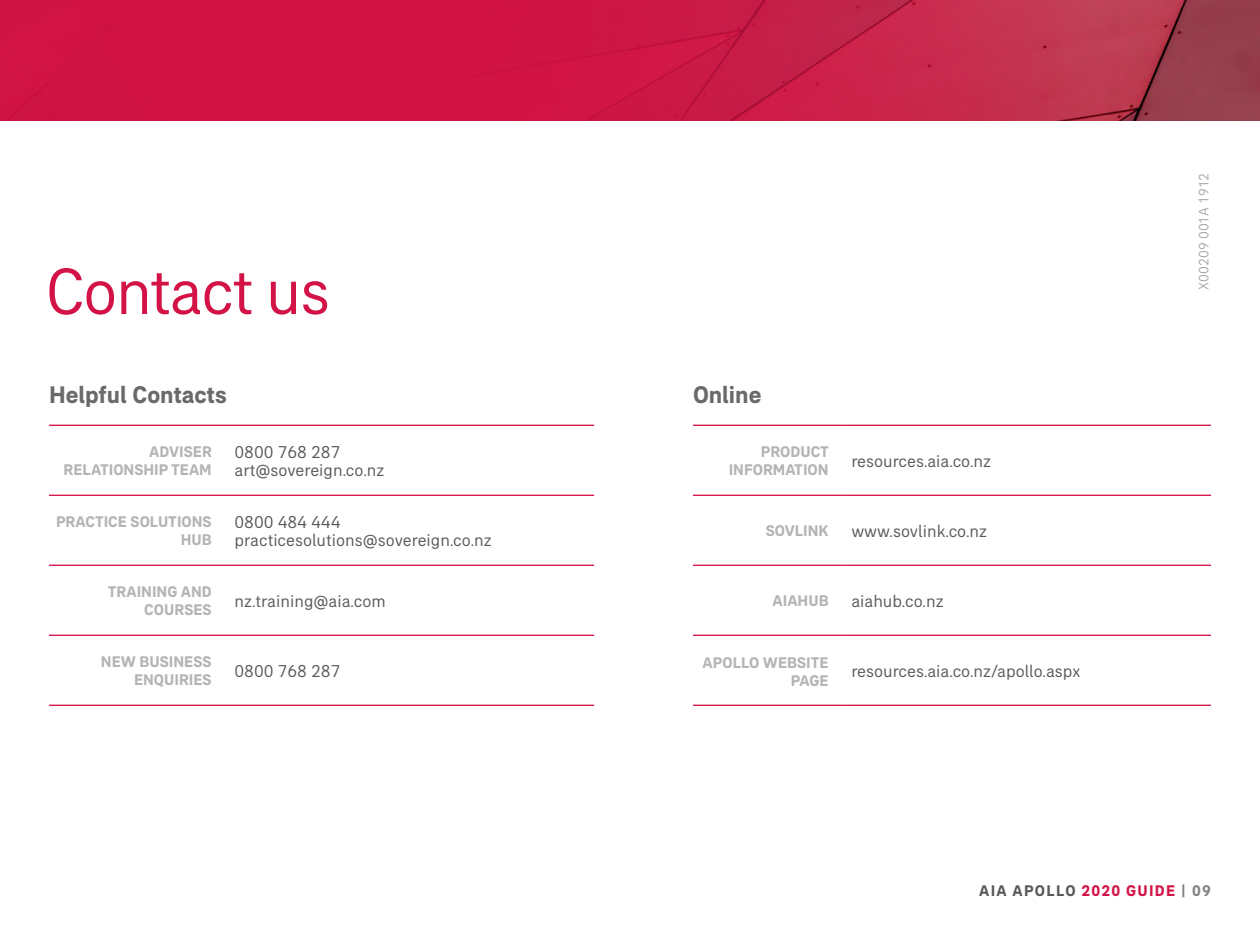
<style>
.page{position:relative;width:1260px;height:945px;background:#fff}
.page>*{position:absolute;margin:0;border:0;box-sizing:border-box;transform-origin:0 0}
.t1{font:66.5px "AIA Everest";letter-spacing:-.025em;color:#d31245}
.t2{font:700 24.5px "AIA Everest";color:#696a6b}
.t3{font:17.5px/17.5px "AIA Everest";color:#58595b}
.t4{font:700 15.75px/17.5px "AIA Everest";color:#b4b4b5;text-align:right}
.t5{font:700 15.75px "AIA Everest";letter-spacing:.08em;color:#58595b}
.t6{font:14px "AIA Everest";color:#a7a9ac}
.s1{color:#d31245}
.s2{color:#828284}
</style>
<div class="page">
<img style="left:1093px;top:0;width:167px;height:121px">
<svg style="left:0;top:0;width:1093px;height:121px;background:#cc1a47"></svg>
<hr style="left:49px;top:425px;width:175px;height:1px;background:#d31245">
<hr style="left:224px;top:425px;width:370px;height:1px;background:#d31245">
<hr style="left:49px;top:495px;width:175px;height:1px;background:#d31245">
<hr style="left:224px;top:495px;width:370px;height:1px;background:#d31245">
<hr style="left:49px;top:565px;width:175px;height:1px;background:#d31245">
<hr style="left:224px;top:565px;width:370px;height:1px;background:#d31245">
<hr style="left:49px;top:635px;width:175px;height:1px;background:#d31245">
<hr style="left:224px;top:635px;width:370px;height:1px;background:#d31245">
<hr style="left:49px;top:705px;width:175px;height:1px;background:#d31245">
<hr style="left:224px;top:705px;width:370px;height:1px;background:#d31245">
<hr style="left:693px;top:425px;width:148px;height:1px;background:#d31245">
<hr style="left:841px;top:425px;width:370px;height:1px;background:#d31245">
<hr style="left:693px;top:495px;width:148px;height:1px;background:#d31245">
<hr style="left:841px;top:495px;width:370px;height:1px;background:#d31245">
<hr style="left:693px;top:565px;width:148px;height:1px;background:#d31245">
<hr style="left:841px;top:565px;width:370px;height:1px;background:#d31245">
<hr style="left:693px;top:635px;width:148px;height:1px;background:#d31245">
<hr style="left:841px;top:635px;width:370px;height:1px;background:#d31245">
<hr style="left:693px;top:705px;width:148px;height:1px;background:#d31245">
<hr style="left:841px;top:705px;width:370px;height:1px;background:#d31245">
<h1 class="t1" style="left:46px;top:254px;width:286px">Contact us</h1>
<h2 class="t2" style="left:49px;top:381px;width:179px">Helpful Contacts</h2>
<p class="t4" style="left:64px;top:443px;width:150px">ADVISER<br>RELATIONSHIP TEAM</p>
<p class="t3" style="left:234px;top:443px;width:151px">0800 768 287 art@sovereign.co.nz</p>
<p class="t4" style="left:56px;top:513px;width:157px">PRACTICE SOLUTIONS<br>HUB</p>
<p class="t3" style="left:234px;top:513px;width:259px">0800 484 444 practicesolutions@sovereign.co.nz</p>
<p class="t4" style="left:108px;top:583px;width:105px">TRAINING AND<br>COURSES</p>
<p class="t3" style="left:234px;top:592px;width:153px">nz.training@aia.com</p>
<p class="t4" style="left:101px;top:653px;width:112px">NEW BUSINESS<br>ENQUIRIES</p>
<p class="t3" style="left:234px;top:662px;width:108px">0800 768 287</p>
<h2 class="t2" style="left:693px;top:381px;width:70px">Online</h2>
<p class="t4" style="left:729px;top:443px;width:102px">PRODUCT<br>INFORMATION</p>
<p class="t3" style="left:851px;top:452px;width:141px">resources.aia.co.nz</p>
<p class="t4" style="left:766px;top:522px;width:64px">SOVLINK</p>
<p class="t3" style="left:851px;top:522px;width:137px">www.sovlink.co.nz</p>
<p class="t4" style="left:773px;top:592px;width:57px">AIAHUB</p>
<p class="t3" style="left:851px;top:592px;width:94px">aiahub.co.nz</p>
<p class="t4" style="left:703px;top:654px;width:127px">APOLLO WEBSITE<br>PAGE</p>
<p class="t3" style="left:851px;top:662px;width:230px">resources.aia.co.nz/apollo.aspx</p>
<p class="t6" style="left:1196px;top:290px;width:119px;rotate:-90deg">X00209 001A 1912</p>
<p class="t5" style="left:979px;top:881px;width:233px">AIA APOLLO <span class="s1">2020 GUIDE</span> <span class="s2">| 09</span></p>
</div>
